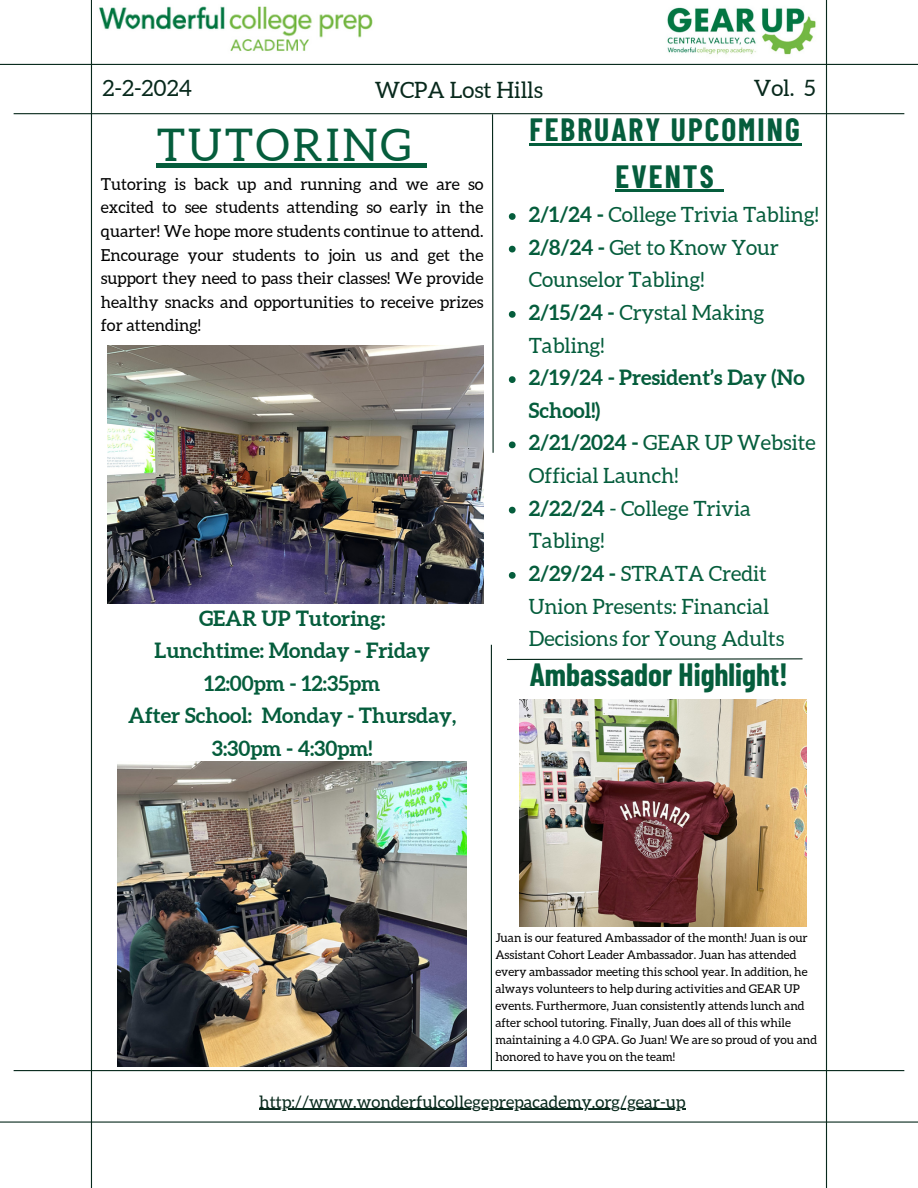
<style>
.page{position:relative;width:918px;height:1188px;background:#fff}
.page>*{position:absolute;margin:0;border:0;box-sizing:border-box;transform-origin:0 0}
.t1{font:45px "Aleo";letter-spacing:.065em;color:#055d3c}
.t2{font:700 31.5px/46.2px "Barlow Condensed";letter-spacing:.065em;color:#055d3c;text-align:center}
.t3{font:700 31.5px "Barlow Condensed";color:#055d3c}
.t4{font:22.5px "Aleo";color:#08291c}
.t5{font:21px/32.7px "Aleo";color:#055d3c}
.t6{font:700 21px/32.7px "Aleo";color:#055d3c;text-align:center}
.t7{font:16.95px "Aleo";color:#08291c}
.t8{font:16.5px/23.7px "Aleo";color:#000;text-align:justify}
.t9{font:12px/17px "Aleo";color:#000}
.s1{font-weight:700}
</style>
<div class="page">
<hr style="left:491px;top:645px;width:1px;height:425px;background:#08291c">
<hr style="left:91px;top:0;width:1px;height:1188px;background:#08291c">
<hr style="left:826px;top:0;width:1px;height:1188px;background:#08291c">
<hr style="left:0;top:1121px;width:918px;height:2px;background:#08291c">
<hr style="left:14px;top:113px;width:890px;height:1px;background:#08291c">
<hr style="left:14px;top:1070px;width:890px;height:1px;background:#08291c">
<hr style="left:0;top:64px;width:918px;height:1px;background:#08291c">
<svg style="left:491px;top:113px;width:3px;height:340px"></svg>
<svg style="left:507px;top:658px;width:296px;height:2px"></svg>
<img style="left:667px;top:7px;width:149px;height:48px">
<img style="left:99px;top:6px;width:274px;height:45px">
<img style="left:107px;top:346px;width:376px;height:258px">
<img style="left:118px;top:761px;width:349px;height:305px">
<img style="left:520px;top:700px;width:287px;height:226px">
<hr style="left:157px;top:163px;width:257px;height:4px;background:#055d3c">
<hr style="left:414px;top:163px;width:13px;height:4px;background:#055d3c">
<hr style="left:259px;top:1109px;width:427px;height:1px;background:#08291c">
<hr style="left:529px;top:144px;width:273px;height:2px;background:#055d3c">
<hr style="left:616px;top:190px;width:100px;height:2px;background:#055d3c">
<svg style="left:716px;top:190px;width:8px;height:2px"></svg>
<svg style="left:509px;top:213px;width:7px;height:7px"></svg>
<svg style="left:509px;top:246px;width:7px;height:6px"></svg>
<svg style="left:509px;top:311px;width:7px;height:7px"></svg>
<svg style="left:509px;top:376px;width:7px;height:7px"></svg>
<svg style="left:509px;top:441px;width:7px;height:7px"></svg>
<svg style="left:509px;top:507px;width:7px;height:6px"></svg>
<svg style="left:509px;top:572px;width:7px;height:7px"></svg>
<h2 class="t4" style="left:103px;top:75px;width:91px">2-2-2024</h2>
<h5 class="t4" style="left:375px;top:78px;width:170px">WCPA Lost Hills</h5>
<h1 class="t4" style="left:754px;top:75px;width:63px">Vol. 5</h1>
<h5 class="t1" style="left:157px;top:119px;width:256px">TUTORING</h5>
<h5 class="t8" style="left:101px;top:172px;width:384px">Tutoring is back up and running and we are so excited to see students attending so early in the quarter! We hope more students continue to attend.<br>Encourage your students to join us and get the support they need to pass their classes! We provide healthy snacks and opportunities to receive prizes for attending!</h5>
<h5 class="t6" style="left:128px;top:602px;width:330px">GEAR UP Tutoring:<br>Lunchtime: Monday - Friday<br>12:00pm - 12:35pm<br>After School: Monday - Thursday,<br>3:30pm - 4:30pm!</h5>
<h5 class="t2" style="left:529px;top:106px;width:272px">FEBRUARY UPCOMING<br>EVENTS</h5>
<h5 class="t5" style="left:529px;top:198px;width:291px"><span class="s1">2/1/24 -</span> College Trivia Tabling!</h5>
<h5 class="t5" style="left:529px;top:231px;width:252px"><span class="s1">2/8/24 -</span> Get to Know Your<br>Counselor Tabling!</h5>
<h5 class="t5" style="left:529px;top:296px;width:237px"><span class="s1">2/15/24 -</span> Crystal Making<br>Tabling!</h5>
<p class="t6" style="left:529px;top:361px;width:277px;text-align:left">2/19/24 - President’s Day (No<br>School!)</p>
<h4 class="t5" style="left:529px;top:427px;width:288px"><span class="s1">2/21/2024 -</span> GEAR UP Website<br>Official Launch!</h4>
<h3 class="t5" style="left:529px;top:492px;width:224px"><span class="s1">2/22/24</span> - College Trivia<br>Tabling!</h3>
<p class="t5" style="left:529px;top:557px;width:257px"><span class="s1">2/29/24 -</span> STRATA Credit<br>Union Presents: Financial<br>Decisions for Young Adults</p>
<h5 class="t3" style="left:530px;top:655px;width:260px">Ambassador Highlight!</h5>
<p class="t9" style="left:495px;top:929px;width:323px">Juan is our featured Ambassador of the month! Juan is our Assistant Cohort Leader Ambassador. Juan has attended every ambassador meeting this school year. In addition, he always volunteers to help during activities and GEAR UP events. Furthermore, Juan consistently attends lunch and after school tutoring. Finally, Juan does all of this while maintaining a 4.0 GPA. Go Juan! We are so proud of you and honored to have you on the team!</p>
<h6 class="t7" style="left:259px;top:1092px;width:428px">http://www.wonderfulcollegeprepacademy.org/gear-up</h6>
</div>
